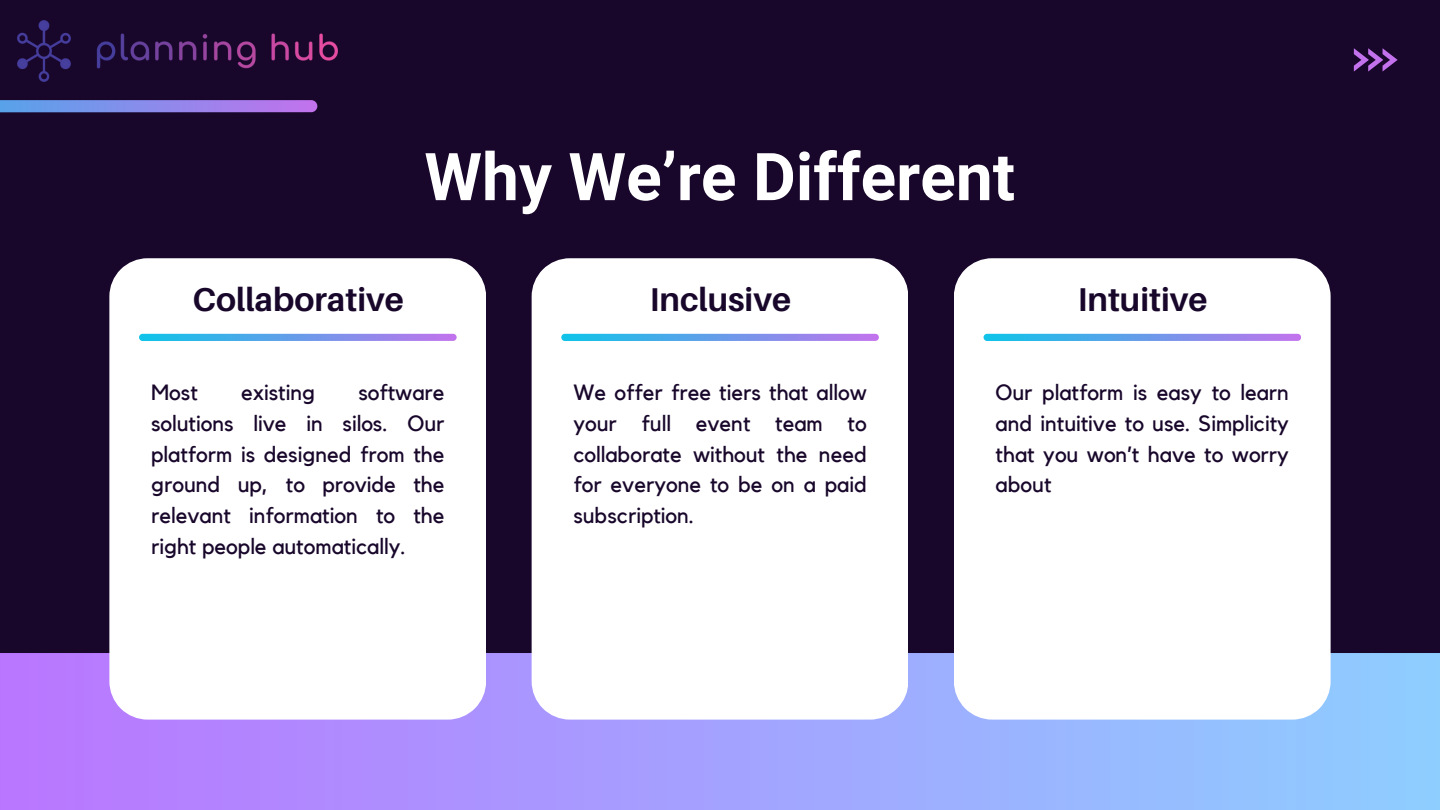
<style>
.page{position:relative;width:1440px;height:810px;background:#18072b}
.page>*{position:absolute;margin:0;border:0;box-sizing:border-box;transform-origin:0 0}
.t1{font:700 66px "Roboto";color:#fff}
.t2{font:700 33px "Aileron";color:#18072b}
.t3{font:22px/30.8px "Kollektif";color:#18072b;text-align:justify}
</style>
<div class="page">
<svg style="left:0;top:653px;width:1440px;height:157px"></svg>
<div style="left:109px;top:258px;width:377px;height:462px;background:#fff"></div>
<svg style="left:139px;top:334px;width:317px;height:7px"></svg>
<svg style="left:1354px;top:48px;width:44px;height:23px"></svg>
<svg style="left:0;top:100px;width:317px;height:12px"></svg>
<div style="left:532px;top:258px;width:376px;height:462px;background:#fff"></div>
<svg style="left:561px;top:334px;width:318px;height:7px"></svg>
<div style="left:954px;top:258px;width:377px;height:462px;background:#fff"></div>
<svg style="left:984px;top:334px;width:317px;height:7px"></svg>
<img style="left:17px;top:20px;width:321px;height:61px">
<p class="t1" style="left:424px;top:139px;width:592px">Why We’re Different</p>
<p class="t2" style="left:193px;top:279px;width:213px">Collaborative</p>
<h1 class="t2" style="left:650px;top:279px;width:143px">Inclusive</h1>
<p class="t2" style="left:1078px;top:279px;width:131px">Intuitive</p>
<p class="t3" style="left:151px;top:378px;width:295px;text-indent:207px">software solutions live in silos. Our platform is designed from the ground up, to provide the relevant information to the right people automatically.</p>
<p class="t3" style="left:151px;top:378px;width:48px">Most</p>
<p class="t3" style="left:241px;top:378px;width:76px">existing</p>
<h2 class="t3" style="left:573px;top:378px;width:295px">We offer free tiers that allow your full event team to collaborate without the need for everyone to be on a paid subscription.</h2>
<p class="t3" style="left:996px;top:378px;width:295px">Our platform is easy to learn and intuitive to use. Simplicity that you won’t have to worry about</p>
</div>
